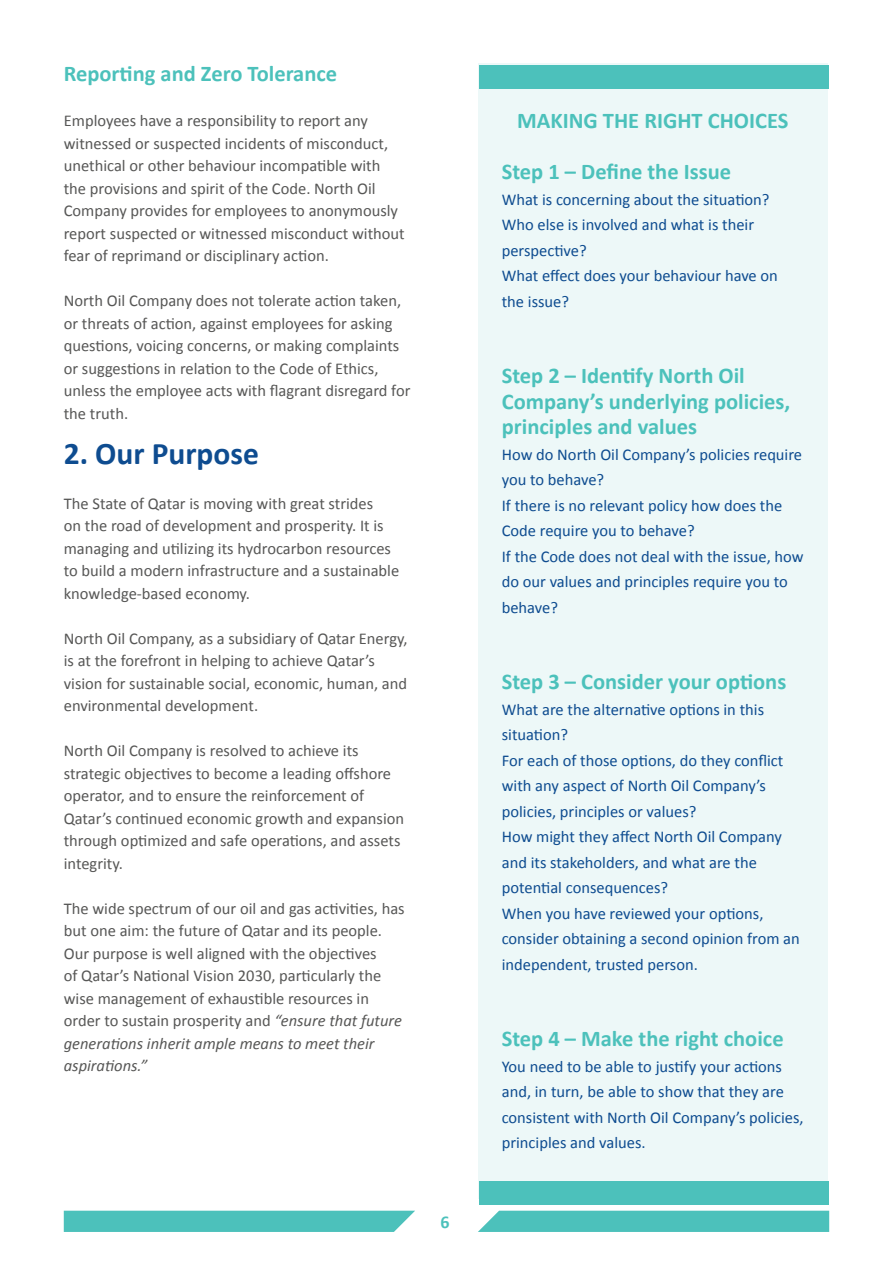
<style>
.page{position:relative;width:893px;height:1263px;background:#fff}
.page>*{position:absolute;margin:0;border:0;box-sizing:border-box;transform-origin:0 0}
.t1{font:700 31.5px "Calibri";color:#0e4c90}
.t2{font:700 22.5px/25.5px "Calibri";color:#4cc1bb}
.t3{font:700 18px "Calibri";color:#4cc1bb}
.t4{font:16.5px/22.5px "Calibri";color:#575756}
.t5{font:16.5px/25.5px "Calibri";color:#0e4c90}
.s1{font-style:italic}
</style>
<div class="page">
<div style="left:478px;top:1211px;width:351px;height:21px;background:#4cc1bb"></div>
<div style="left:64px;top:1211px;width:351px;height:21px;background:#4cc1bb"></div>
<div style="left:478px;top:64px;width:350px;height:1135px;background:#edf8f8"></div>
<div style="left:479px;top:65px;width:349px;height:24px;background:#4cc1bb"></div>
<div style="left:479px;top:1181px;width:349px;height:23px;background:#4cc1bb"></div>
<p class="t2" style="left:64px;top:60px;width:275px">Reporting and Zero Tolerance</p>
<p class="t4" style="left:64px;top:110px;width:343px">Employees have a responsibility to report any witnessed or suspected incidents of misconduct, unethical or other behaviour incompatible with the provisions and spirit of the Code. North Oil Company provides for employees to anonymously report suspected or witnessed misconduct without fear of reprimand or disciplinary action.</p>
<p class="t4" style="left:64px;top:290px;width:348px">North Oil Company does not tolerate action taken, or threats of action, against employees for asking questions, voicing concerns, or making complaints or suggestions in relation to the Code of Ethics, unless the employee acts with flagrant disregard for the truth.</p>
<p class="t1" style="left:64px;top:431px;width:197px">2. Our Purpose</p>
<p class="t4" style="left:64px;top:492px;width:337px">The State of Qatar is moving with great strides<br>on the road of development and prosperity. It is managing and utilizing its hydrocarbon resources to build a modern infrastructure and a sustainable knowledge-based economy.</p>
<p class="t4" style="left:64px;top:627px;width:345px">North Oil Company, as a subsidiary of Qatar Energy, is at the forefront in helping to achieve Qatar’s vision for sustainable social, economic, human, and environmental development.</p>
<p class="t4" style="left:64px;top:740px;width:342px">North Oil Company is resolved to achieve its strategic objectives to become a leading offshore operator, and to ensure the reinforcement of Qatar’s continued economic growth and expansion through optimized and safe operations, and assets integrity.</p>
<p class="t4" style="left:64px;top:897px;width:342px">The wide spectrum of our oil and gas activities, has but one aim: the future of Qatar and its people.<br>Our purpose is well aligned with the objectives<br>of Qatar’s National Vision 2030, particularly the wise management of exhaustible resources in order to sustain prosperity and <span class="s1">“ensure that future generations inherit ample means to meet their aspirations.”</span></p>
<p class="t3" style="left:441px;top:1209px;width:11px">6</p>
<p class="t2" style="left:517px;top:107px;width:273px">MAKING THE RIGHT CHOICES</p>
<p class="t2" style="left:502px;top:158px;width:231px">Step 1 – Define the Issue</p>
<p class="t5" style="left:502px;top:187px;width:269px">What is concerning about the situation?</p>
<p class="t5" style="left:502px;top:212px;width:254px">Who else is involved and what is their perspective?</p>
<p class="t5" style="left:502px;top:263px;width:278px">What effect does your behaviour have on the issue?</p>
<p class="t2" style="left:502px;top:362px;width:290px">Step 2 – Identify North Oil<br>Company’s underlying policies, principles and values</p>
<p class="t5" style="left:502px;top:442px;width:302px">How do North Oil Company’s policies require you to behave?</p>
<p class="t5" style="left:502px;top:493px;width:282px">If there is no relevant policy how does the<br>Code require you to behave?</p>
<p class="t5" style="left:502px;top:544px;width:303px">If the Code does not deal with the issue, how do our values and principles require you to behave?</p>
<p class="t2" style="left:502px;top:668px;width:286px">Step 3 – Consider your options</p>
<p class="t5" style="left:502px;top:697px;width:264px">What are the alternative options in this situation?</p>
<p class="t5" style="left:502px;top:748px;width:283px">For each of those options, do they conflict with any aspect of North Oil Company’s policies, principles or values?</p>
<p class="t5" style="left:502px;top:824px;width:282px">How might they affect North Oil Company and its stakeholders, and what are the potential consequences?</p>
<p class="t5" style="left:502px;top:901px;width:300px">When you have reviewed your options, consider obtaining a second opinion from an independent, trusted person.</p>
<p class="t2" style="left:502px;top:1025px;width:283px">Step 4 – Make the right choice</p>
<p class="t5" style="left:502px;top:1054px;width:303px">You need to be able to justify your actions and, in turn, be able to show that they are consistent with North Oil Company’s policies, principles and values.</p>
</div>
